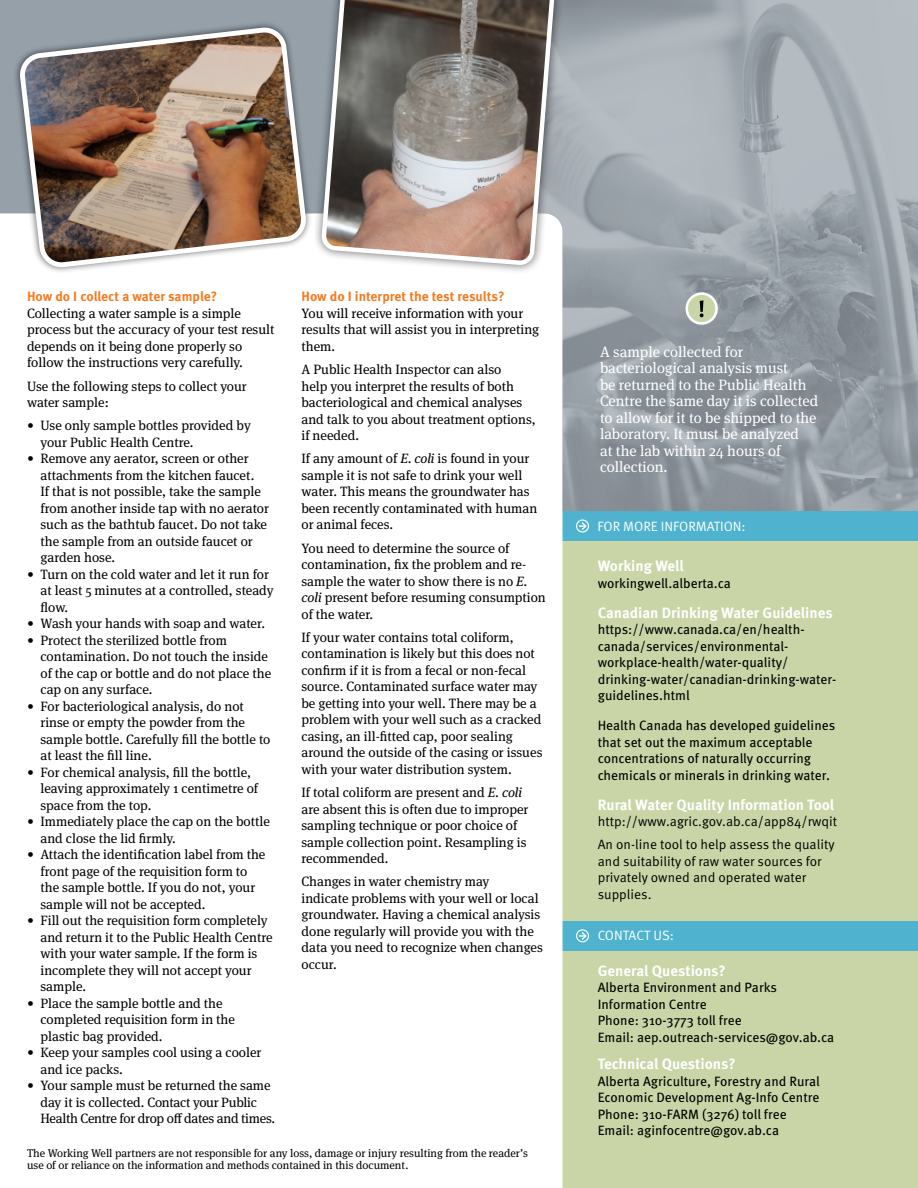
<style>
.page{position:relative;width:918px;height:1188px;background:#fff}
.page>*{position:absolute;margin:0;border:0;box-sizing:border-box;transform-origin:0 0}
.t1{font:15px/16.5px "Meta Serif OT";color:#fff}
.t2{font:700 15px "Meta OT";color:#fff}
.t3{font:13.5px/16.5px "Meta Serif OT";color:#000}
.t4{font:13.5px/16.5px "Meta OT";color:#000}
.t5{font:13.5px/16.5px "Meta OT";color:#000}
.t6{font:13.5px/16.5px "Meta Serif OT";letter-spacing:-.02em;color:#000}
.t7{font:700 13.5px "Meta OT";letter-spacing:-.005em;color:#f47b20}
.t8{font:13.5px "Meta OT";color:#fff}
.t9{font:11.25px/12px "Meta Serif OT";color:#000}
.s1{font-family:"Meta Serif Pro";font-style:italic}
</style>
<div class="page">
<div style="left:562px;top:514px;width:356px;height:674px;background:#c9d5a6"></div>
<div style="left:562px;top:511px;width:356px;height:30px;background:#4fb3cf"></div>
<div style="left:576px;top:519px;width:13px;height:14px;border:1px solid #fff;border-radius:50%"></div>
<svg style="left:579px;top:522px;width:8px;height:8px"></svg>
<div style="left:562px;top:921px;width:356px;height:30px;background:#4fb3cf"></div>
<div style="left:576px;top:929px;width:13px;height:13px;border:1px solid #fff;border-radius:50%"></div>
<svg style="left:579px;top:932px;width:8px;height:8px"></svg>
<div style="left:13px;top:21px;width:300px;height:253px;background:#000;opacity:.6"></div>
<img style="left:21px;top:29px;width:284px;height:237px">
<img style="left:562px;top:0;width:356px;height:511px">
<div style="left:312px;top:0;width:253px;height:274px;background:#000;opacity:.6"></div>
<svg style="left:319px;top:0;width:240px;height:268px;background:#918781"></svg>
<div style="left:685px;top:292px;width:34px;height:33px;border:4px solid #95a0a9;border-radius:50%"></div>
<svg style="left:687px;top:293px;width:30px;height:31px"></svg>
<div style="left:686px;top:292px;width:32px;height:33px;border:2px solid #fff;border-radius:50%"></div>
<svg style="left:700px;top:300px;width:4px;height:17px"></svg>
<p class="t7" style="left:27px;top:288px;width:192px">How do I collect a water sample?</p>
<p class="t3" style="left:27px;top:305px;width:249px">Collecting a water sample is a simple process but the accuracy of your test result depends on it being done properly so follow the instructions very carefully.</p>
<p class="t3" style="left:27px;top:378px;width:221px">Use the following steps to collect your water sample:</p>
<p class="t3" style="left:40px;top:418px;width:212px;text-indent:-14px">• Use only sample bottles provided by your Public Health Centre.</p>
<p class="t3" style="left:40px;top:451px;width:230px;text-indent:-14px">• Remove any aerator, screen or other attachments from the kitchen faucet.<br>If that is not possible, take the sample from another inside tap with no aerator such as the bathtub faucet. Do not take the sample from an outside faucet or garden hose.</p>
<p class="t3" style="left:40px;top:566px;width:235px;text-indent:-14px">• Turn on the cold water and let it run for at least 5 minutes at a controlled, steady flow.</p>
<p class="t3" style="left:27px;top:616px;width:240px">• Wash your hands with soap and water.</p>
<p class="t3" style="left:40px;top:632px;width:232px;text-indent:-14px">• Protect the sterilized bottle from contamination. Do not touch the inside of the cap or bottle and do not place the cap on any surface.</p>
<p class="t3" style="left:40px;top:698px;width:231px;text-indent:-14px">• For bacteriological analysis, do not rinse or empty the powder from the sample bottle. Carefully fill the bottle to at least the fill line.</p>
<p class="t3" style="left:40px;top:764px;width:219px;text-indent:-14px">• For chemical analysis, fill the bottle, leaving approximately 1 centimetre of space from the top.</p>
<p class="t3" style="left:40px;top:814px;width:231px;text-indent:-14px">• Immediately place the cap on the bottle and close the lid firmly.</p>
<p class="t3" style="left:40px;top:847px;width:227px;text-indent:-14px">• Attach the identification label from the front page of the requisition form to the sample bottle. If you do not, your sample will not be accepted.</p>
<p class="t3" style="left:40px;top:913px;width:234px;text-indent:-14px">• Fill out the requisition form completely and return it to the Public Health Centre with your water sample. If the form is incomplete they will not accept your sample.</p>
<p class="t3" style="left:40px;top:995px;width:196px;text-indent:-14px">• Place the sample bottle and the completed requisition form in the plastic bag provided.</p>
<p class="t3" style="left:40px;top:1045px;width:222px;text-indent:-14px">• Keep your samples cool using a cooler and ice packs.</p>
<p class="t6" style="left:40px;top:1078px;width:236px;text-indent:-14px">• Your sample must be returned the same day it is collected. Contact your Public<br>Health Centre for drop off dates and times.</p>
<p class="t7" style="left:302px;top:288px;width:205px">How do I interpret the test results?</p>
<p class="t3" style="left:302px;top:305px;width:239px">You will receive information with your results that will assist you in interpreting them.</p>
<p class="t3" style="left:302px;top:362px;width:236px">A Public Health Inspector can also<br>help you interpret the results of both bacteriological and chemical analyses and talk to you about treatment options, if needed.</p>
<p class="t3" style="left:302px;top:451px;width:237px">If any amount of <span class="s1">E. coli</span> is found in your sample it is not safe to drink your well water. This means the groundwater has been recently contaminated with human or animal feces.</p>
<p class="t3" style="left:302px;top:540px;width:246px">You need to determine the source of contamination, fix the problem and re&shy;sample the water to show there is no <span class="s1">E. coli</span> present before resuming consumption of the water.</p>
<p class="t3" style="left:302px;top:629px;width:242px">If your water contains total coliform, contamination is likely but this does not confirm if it is from a fecal or non-fecal source. Contaminated surface water may be getting into your well. There may be a problem with your well such as a cracked casing, an ill-fitted cap, poor sealing around the outside of the casing or issues with your water distribution system.</p>
<p class="t3" style="left:302px;top:784px;width:228px">If total coliform are present and <span class="s1">E. coli </span>are absent this is often due to improper sampling technique or poor choice of sample collection point. Resampling is recommended.</p>
<p class="t3" style="left:302px;top:874px;width:243px">Changes in water chemistry may<br>indicate problems with your well or local groundwater. Having a chemical analysis done regularly will provide you with the data you need to recognize when changes occur.</p>
<p class="t9" style="left:27px;top:1147px;width:503px">The Working Well partners are not responsible for any loss, damage or injury resulting from the reader’s use of or reliance on the information and methods contained in this document.</p>
<p class="t1" style="left:600px;top:344px;width:220px">A sample collected for bacteriological analysis must<br>be returned to the Public Health<br>Centre the same day it is collected to allow for it to be shipped to the laboratory. It must be analyzed<br>at the lab within 24 hours of collection.</p>
<p class="t8" style="left:598px;top:519px;width:150px">FOR MORE INFORMATION:</p>
<p class="t2" style="left:598px;top:556px;width:88px">Working Well</p>
<p class="t4" style="left:598px;top:575px;width:135px">workingwell.alberta.ca</p>
<p class="t2" style="left:598px;top:603px;width:237px">Canadian Drinking Water Guidelines</p>
<p class="t4" style="left:598px;top:621px;width:240px">https://www.canada.ca/en/health&shy;canada/services/environmental&shy;workplace-health/water-quality/ drinking-water/canadian-drinking-water&shy;guidelines.html</p>
<p class="t4" style="left:598px;top:717px;width:239px">Health Canada has developed guidelines that set out the maximum acceptable concentrations of naturally occurring chemicals or minerals in drinking water.</p>
<p class="t2" style="left:598px;top:795px;width:238px">Rural Water Quality Information Tool</p>
<p class="t5" style="left:598px;top:810px;width:241px;line-height:23.2px">http://www.agric.gov.ab.ca/app84/rwqit<br>An on-line tool to help assess the quality</p>
<p class="t5" style="left:598px;top:853px;width:225px">and suitability of raw water sources for privately owned and operated water supplies.</p>
<p class="t8" style="left:598px;top:927px;width:78px">CONTACT US:</p>
<p class="t2" style="left:598px;top:961px;width:130px">General Questions?</p>
<p class="t4" style="left:598px;top:979px;width:238px">Alberta Environment and Parks<br>Information Centre<br>Phone: 310-3773 toll free<br>Email: aep.outreach-services@gov.ab.ca</p>
<p class="t2" style="left:598px;top:1054px;width:139px">Technical Questions?</p>
<p class="t4" style="left:598px;top:1073px;width:224px">Alberta Agriculture, Forestry and Rural Economic Development Ag-Info Centre Phone: 310-FARM (3276) toll free Email: aginfocentre@gov.ab.ca</p>
</div>
